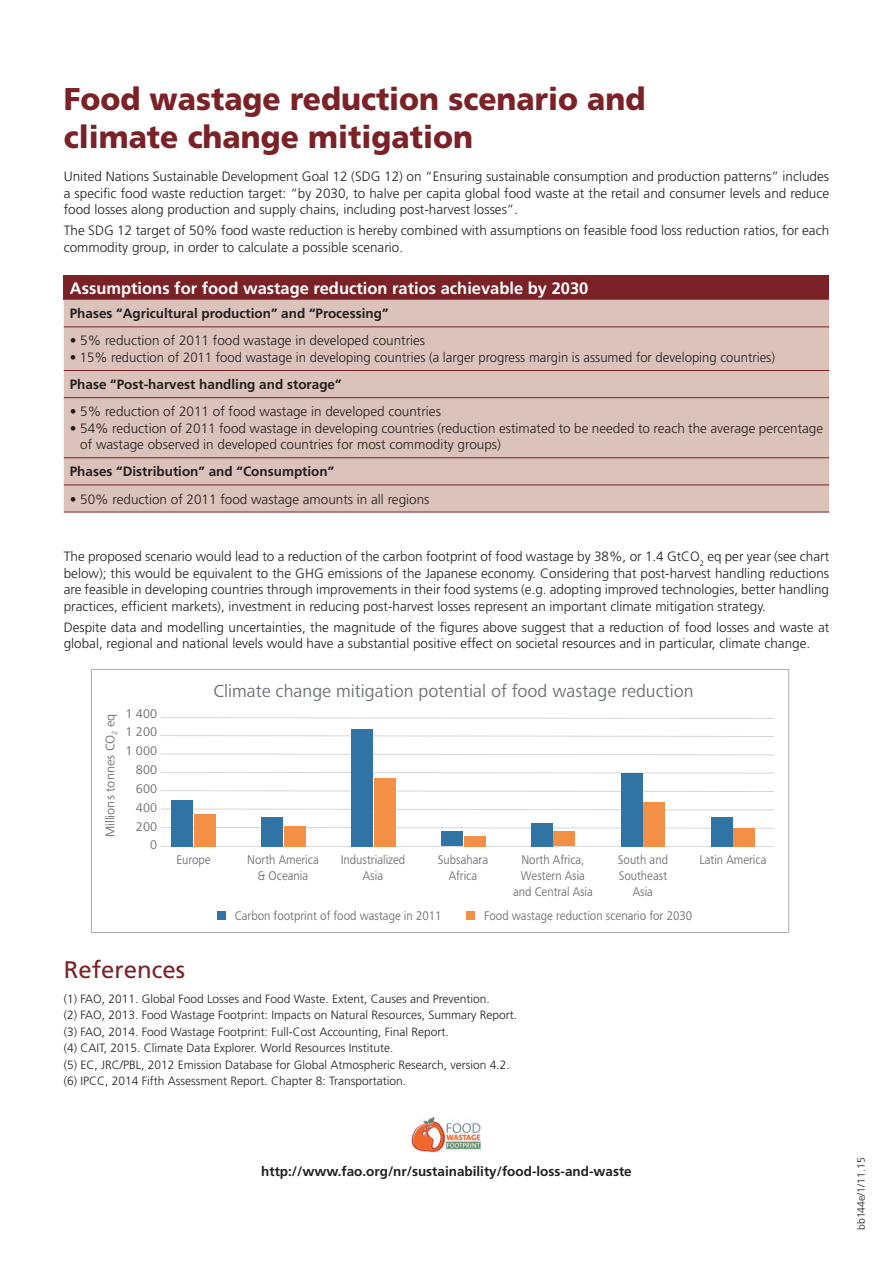
<style>
.page{position:relative;width:893px;height:1263px;background:#fff}
.page>*{position:absolute;margin:0;border:0;box-sizing:border-box;transform-origin:0 0}
.Titre_1{font:900 31.5px/37.8px "Frutiger";color:#7b2228;scale:.95 1}
.Titre_3{font:24px "Frutiger";color:#7b2228}
.t1{font:18.3px "Frutiger Next Pro";color:#717479}
.Body_copy{font:700 16.5px "Frutiger";color:#fff}
.Body_copy-2{font:300 13.5px/16.5px "Frutiger";color:#231f20}
.Body_copy-3{font:700 13.5px "Frutiger";color:#231f20}
.t2{font:13.05px/15.6px "Frutiger Next Pro";color:#717479;text-align:center;scale:.9 1}
.t3{font:13.05px "Frutiger Next Pro";color:#717479}
.Body_copy-4{font:300 12px "Frutiger";color:#231f20}
.Body_copy-5{font:300 10.5px "Frutiger";color:#231f20}
</style>
<div class="page">
<div style="left:64px;top:275px;width:765px;height:25px;background:#7b2228"></div>
<div style="left:64px;top:300px;width:765px;height:212px;background:#dbc2bb"></div>
<hr style="left:64px;top:326px;width:765px;height:1px;background:#7b2228">
<hr style="left:64px;top:397px;width:765px;height:1px;background:#7b2228">
<hr style="left:64px;top:484px;width:765px;height:1px;background:#7b2228">
<hr style="left:64px;top:370px;width:765px;height:1px;background:#7b2228">
<hr style="left:64px;top:457px;width:765px;height:1px;background:#7b2228">
<hr style="left:64px;top:512px;width:765px;height:1px;background:#7b2228">
<img style="left:411px;top:1116px;width:70px;height:37px">
<div style="left:91px;top:669px;width:698px;height:264px;border:1px solid #a9acb0"></div>
<svg style="left:161px;top:827px;width:613px;height:2px"></svg>
<svg style="left:161px;top:809px;width:613px;height:1px"></svg>
<svg style="left:161px;top:790px;width:613px;height:2px"></svg>
<svg style="left:161px;top:772px;width:613px;height:1px"></svg>
<svg style="left:161px;top:754px;width:613px;height:1px"></svg>
<svg style="left:161px;top:735px;width:613px;height:2px"></svg>
<svg style="left:161px;top:717px;width:613px;height:2px"></svg>
<hr style="left:161px;top:846px;width:613px;height:1px;background:#a9acb0">
<div style="left:172px;top:800px;width:21px;height:46px;background:#3074a6"></div>
<div style="left:194px;top:814px;width:21px;height:32px;background:#f48f46"></div>
<div style="left:262px;top:817px;width:21px;height:29px;background:#3074a6"></div>
<div style="left:284px;top:826px;width:21px;height:20px;background:#f48f46"></div>
<div style="left:351px;top:729px;width:22px;height:117px;background:#3074a6"></div>
<div style="left:374px;top:778px;width:21px;height:68px;background:#f48f46"></div>
<div style="left:441px;top:831px;width:22px;height:15px;background:#3074a6"></div>
<div style="left:464px;top:836px;width:21px;height:10px;background:#f48f46"></div>
<div style="left:531px;top:823px;width:21px;height:23px;background:#3074a6"></div>
<div style="left:554px;top:831px;width:21px;height:15px;background:#f48f46"></div>
<div style="left:621px;top:773px;width:21px;height:73px;background:#3074a6"></div>
<div style="left:644px;top:802px;width:21px;height:44px;background:#f48f46"></div>
<div style="left:711px;top:817px;width:21px;height:29px;background:#3074a6"></div>
<div style="left:734px;top:828px;width:21px;height:18px;background:#f48f46"></div>
<div style="left:217px;top:911px;width:8px;height:8px;background:#3074a6"></div>
<div style="left:466px;top:911px;width:9px;height:8px;background:#f48f46"></div>
<p class="Titre_1" style="left:64px;top:80px;width:614px">Food wastage reduction scenario and climate change mitigation</p>
<p class="Body_copy-2" style="left:64px;top:169px;width:767px;text-align:justify">United Nations Sustainable Development Goal 12 (SDG 12) on “Ensuring sustainable consumption and production patterns” includes a specific food waste reduction target: “by 2030, to halve per capita global food waste at the retail and consumer levels and reduce food losses along production and supply chains, including post-harvest losses”.</p>
<p class="Body_copy-2" style="left:64px;top:222px;width:767px">The SDG 12 target of 50% food waste reduction is hereby combined with assumptions on feasible food loss reduction ratios, for each commodity group, in order to calculate a possible scenario.</p>
<p class="Body_copy" style="left:70px;top:278px;width:520px">Assumptions for food wastage reduction ratios achievable by 2030</p>
<p class="Body_copy-3" style="left:70px;top:306px;width:320px">Phases “Agricultural production” and “Processing”</p>
<p class="Body_copy-2" style="left:70px;top:333px;width:357px">• 5% reduction of 2011 food wastage in developed countries</p>
<p class="Body_copy-2" style="left:70px;top:349px;width:707px">• 15% reduction of 2011 food wastage in developing countries (a larger progress margin is assumed for developing countries)</p>
<p class="Body_copy-3" style="left:70px;top:376px;width:273px">Phase “Post-harvest handling and storage”</p>
<p class="Body_copy-2" style="left:70px;top:404px;width:373px">• 5% reduction of 2011 of food wastage in developed countries</p>
<p class="Body_copy-2" style="left:80px;top:420px;width:744px;text-indent:-11px">• 54% reduction of 2011 food wastage in developing countries (reduction estimated to be needed to reach the average percentage of wastage observed in developed countries for most commodity groups)</p>
<p class="Body_copy-3" style="left:70px;top:464px;width:266px">Phases “Distribution” and “Consumption”</p>
<p class="Body_copy-2" style="left:70px;top:491px;width:361px">• 50% reduction of 2011 food wastage amounts in all regions</p>
<p class="Body_copy-2" style="left:64px;top:549px;width:767px;text-align:justify">The proposed scenario would lead to a reduction of the carbon footprint of food wastage by 38%, or 1.4 GtCO<sub>2</sub> eq per year (see chart below); this would be equivalent to the GHG emissions of the Japanese economy. Considering that post-harvest handling reductions are feasible in developing countries through improvements in their food systems (e.g. adopting improved technologies, better handling practices, efficient markets), investment in reducing post-harvest losses represent an important climate mitigation strategy.</p>
<p class="Body_copy-2" style="left:64px;top:619px;width:767px">Despite data and modelling uncertainties, the magnitude of the figures above suggest that a reduction of food losses and waste at global, regional and national levels would have a substantial positive effect on societal resources and in particular, climate change.</p>
<p class="t3" style="left:103px;top:837px;width:125px;rotate:-90deg">Millions tonnes CO<sub>2</sub> eq</p>
<p class="t3" style="left:125px;top:706px;width:33px">1 400</p>
<p class="t3" style="left:125px;top:725px;width:33px">1 200</p>
<p class="t3" style="left:125px;top:743px;width:33px">1 000</p>
<p class="t3" style="left:136px;top:762px;width:23px">800</p>
<p class="t3" style="left:136px;top:781px;width:23px">600</p>
<p class="t3" style="left:136px;top:800px;width:23px">400</p>
<p class="t3" style="left:136px;top:819px;width:23px">200</p>
<p class="t3" style="left:150px;top:838px;width:9px">0</p>
<p class="t1" style="left:213px;top:680px;width:482px">Climate change mitigation potential of food wastage reduction</p>
<p class="t2" style="left:176px;top:852px;width:40px">Europe</p>
<p class="t2" style="left:247px;top:852px;width:81px">North America &amp; Oceania</p>
<p class="t2" style="left:341px;top:852px;width:73px">Industrialized<br>Asia</p>
<p class="t2" style="left:438px;top:852px;width:57px">Subsahara<br>Africa</p>
<p class="t2" style="left:513px;top:852px;width:90px">North Africa,<br>Western Asia and Central Asia</p>
<p class="t2" style="left:618px;top:852px;width:57px">South and<br>Southeast<br>Asia</p>
<p class="t2" style="left:699px;top:852px;width:76px">Latin America</p>
<p class="t2" style="left:235px;top:907px;width:231px">Carbon footprint of food wastage in 2011</p>
<p class="t2" style="left:484px;top:907px;width:232px">Food wastage reduction scenario for 2030</p>
<p class="Titre_3" style="left:64px;top:955px;width:123px">References</p>
<p class="Body_copy-4" style="left:64px;top:992px;width:428px">(1) FAO, 2011. Global Food Losses and Food Waste. Extent, Causes and Prevention.</p>
<p class="Body_copy-4" style="left:64px;top:1008px;width:455px">(2) FAO, 2013. Food Wastage Footprint: Impacts on Natural Resources, Summary Report.</p>
<p class="Body_copy-4" style="left:64px;top:1025px;width:386px">(3) FAO, 2014. Food Wastage Footprint: Full-Cost Accounting, Final Report.</p>
<p class="Body_copy-4" style="left:64px;top:1041px;width:331px">(4) CAIT, 2015. Climate Data Explorer. World Resources Institute.</p>
<p class="Body_copy-4" style="left:64px;top:1058px;width:447px">(5) EC, JRC/PBL, 2012 Emission Database for Global Atmospheric Research, version 4.2.</p>
<p class="Body_copy-4" style="left:64px;top:1074px;width:344px">(6) IPCC, 2014 Fifth Assessment Report. Chapter 8: Transportation.</p>
<p class="Body_copy-3" style="left:261px;top:1164px;width:372px">http://www.fao.org/nr/sustainability/food-loss-and-waste</p>
<p class="Body_copy-5" style="left:855px;top:1230px;width:74px;rotate:-90deg">bb144e/1/11.15</p>
</div>
